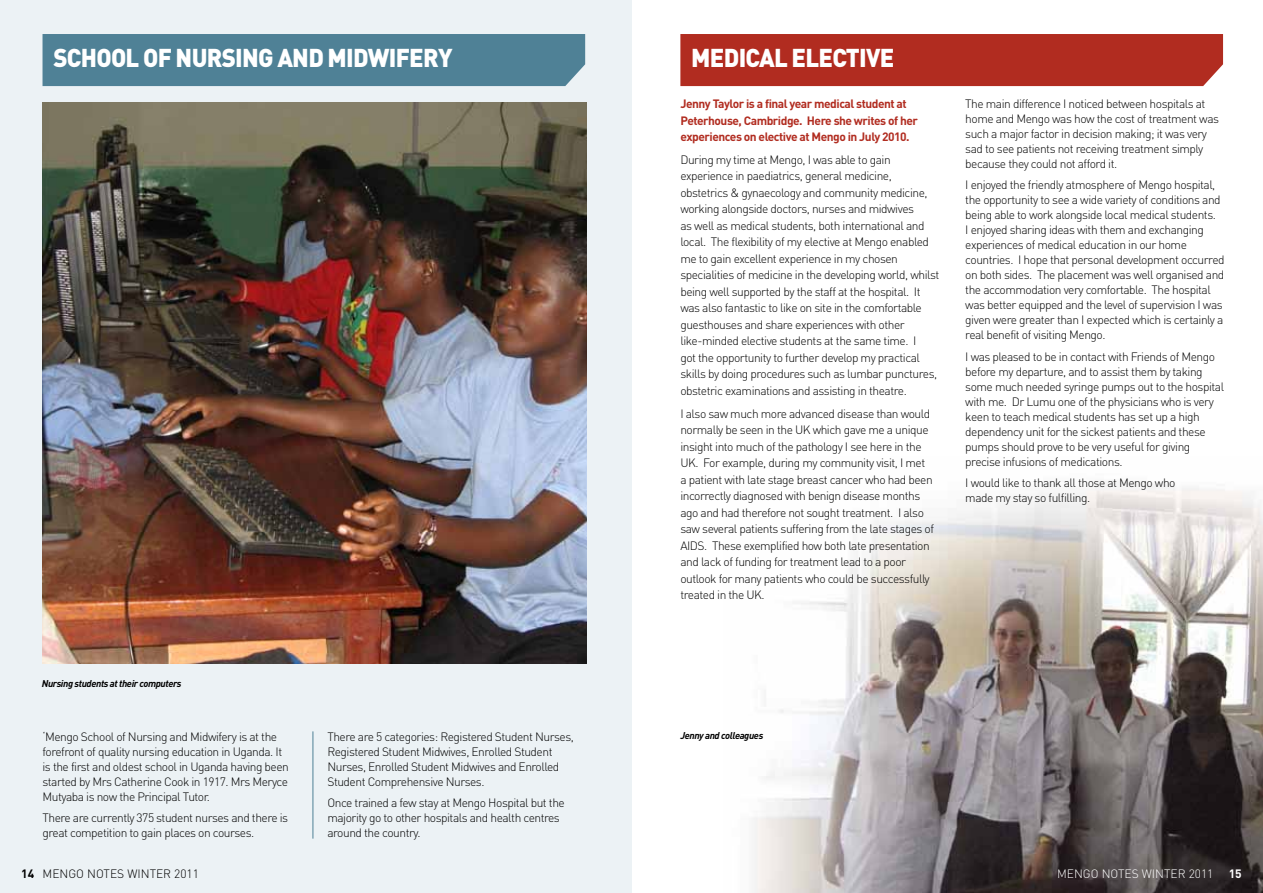
<style>
.page{position:relative;width:1263px;height:893px;background:#fff}
.page>*{position:absolute;margin:0;border:0;box-sizing:border-box;transform-origin:0 0}
.t1{font:900 25.5px "DIN Pro";letter-spacing:-.03em;color:#fff;scale:.94 1}
.t2{font:300 12px/15px "DIN Pro";letter-spacing:-.04em;color:#000}
.t3{font:700 12px/16.5px "DIN Pro";letter-spacing:-.04em;color:#b12c20}
.t4{font:300 12px "DIN Pro";color:#000}
.t5{font:300 12px "DIN Pro";color:#fff}
.t6{font:700 12px "DIN Pro";color:#fff}
.t7{font:italic 700 9.75px "DIN Pro";letter-spacing:-.04em;color:#000}
.s1{font-weight:700}
</style>
<div class="page">
<img style="left:753px;top:485px;width:510px;height:408px">
<div style="left:0;top:0;width:631px;height:893px;background:#ecf2f5"></div>
<div style="left:43px;top:34px;width:542px;height:52px;background:#4f8196"></div>
<hr style="left:313px;top:731px;width:1px;height:108px;background:#4f8196">
<img style="left:43px;top:102px;width:544px;height:561px">
<div style="left:680px;top:34px;width:543px;height:52px;background:#b12c20"></div>
<h1 class="t1" style="left:53px;top:40px;width:426px">SCHOOL OF NURSING AND MIDWIFERY</h1>
<h1 class="t1" style="left:691px;top:40px;width:74px">MEDICAL</h1>
<h1 class="t1" style="left:792px;top:40px;width:111px">ELECTIVE</h1>
<p class="t3" style="left:680px;top:95px;width:239px">Jenny Taylor is a final year medical student at<br>Peterhouse, Cambridge. Here she writes of her experiences on elective at Mengo in July 2010.</p>
<p class="t2" style="left:680px;top:151px;width:260px;line-height:16.5px">During my time at Mengo, I was able to gain experience in paediatrics, general medicine, obstetrics &amp; gynaecology and community medicine, working alongside doctors, nurses and midwives<br>as well as medical students, both international and local. The flexibility of my elective at Mengo enabled me to gain excellent experience in my chosen specialities of medicine in the developing world, whilst being well supported by the staff at the hospital. It was also fantastic to like on site in the comfortable guesthouses and share experiences with other like-minded elective students at the same time. I<br>got the opportunity to further develop my practical skills by doing procedures such as lumbar punctures, obstetric examinations and assisting in theatre.</p>
<p class="t2" style="left:680px;top:405px;width:255px;line-height:16.5px">I also saw much more advanced disease than would normally be seen in the UK which gave me a unique insight into much of the pathology I see here in the UK. For example, during my community visit, I met a patient with late stage breast cancer who had been incorrectly diagnosed with benign disease months ago and had therefore not sought treatment. I also saw several patients suffering from the late stages of AIDS. These exemplified how both late presentation and lack of funding for treatment lead to a poor outlook for many patients who could be successfully treated in the UK.</p>
<p class="t2" style="left:965px;top:96px;width:255px">The main difference I noticed between hospitals at home and Mengo was how the cost of treatment was such a major factor in decision making; it was very sad to see patients not receiving treatment simply because they could not afford it.</p>
<p class="t2" style="left:965px;top:177px;width:261px">I enjoyed the friendly atmosphere of Mengo hospital, the opportunity to see a wide variety of conditions and being able to work alongside local medical students.<br>I enjoyed sharing ideas with them and exchanging experiences of medical education in our home countries. I hope that personal development occurred on both sides. The placement was well organised and the accommodation very comfortable. The hospital was better equipped and the level of supervision I was given were greater than I expected which is certainly a real benefit of visiting Mengo.</p>
<p class="t2" style="left:965px;top:349px;width:260px">I was pleased to be in contact with Friends of Mengo before my departure, and to assist them by taking some much needed syringe pumps out to the hospital with me. Dr Lumu one of the physicians who is very keen to teach medical students has set up a high dependency unit for the sickest patients and these pumps should prove to be very useful for giving precise infusions of medications.</p>
<p class="t2" style="left:965px;top:475px;width:212px">I would like to thank all those at Mengo who made my stay so fulfilling.</p>
<p class="t7" style="left:42px;top:677px;width:141px">Nursing students at their computers</p>
<p class="t2" style="left:43px;top:729px;width:248px">‘Mengo School of Nursing and Midwifery is at the forefront of quality nursing education in Uganda. It is the first and oldest school in Uganda having been started by Mrs Catherine Cook in 1917. Mrs Meryce Mutyaba is now the Principal Tutor.</p>
<p class="t2" style="left:43px;top:810px;width:247px">There are currently 375 student nurses and there is great competition to gain places on courses.</p>
<p class="t2" style="left:327px;top:729px;width:248px">There are 5 categories: Registered Student Nurses, Registered Student Midwives, Enrolled Student Nurses, Enrolled Student Midwives and Enrolled Student Comprehensive Nurses.</p>
<p class="t2" style="left:327px;top:795px;width:239px">Once trained a few stay at Mengo Hospital but the majority go to other hospitals and health centres around the country.</p>
<p class="t7" style="left:680px;top:729px;width:84px">Jenny and colleagues</p>
<p class="t4" style="left:21px;top:866px;width:179px"><span class="s1">14</span> MENGO NOTES WINTER 2011</p>
<p class="t5" style="left:1057px;top:866px;width:158px">MENGO NOTES WINTER 2011</p>
<p class="t6" style="left:1229px;top:866px;width:15px">15</p>
</div>
